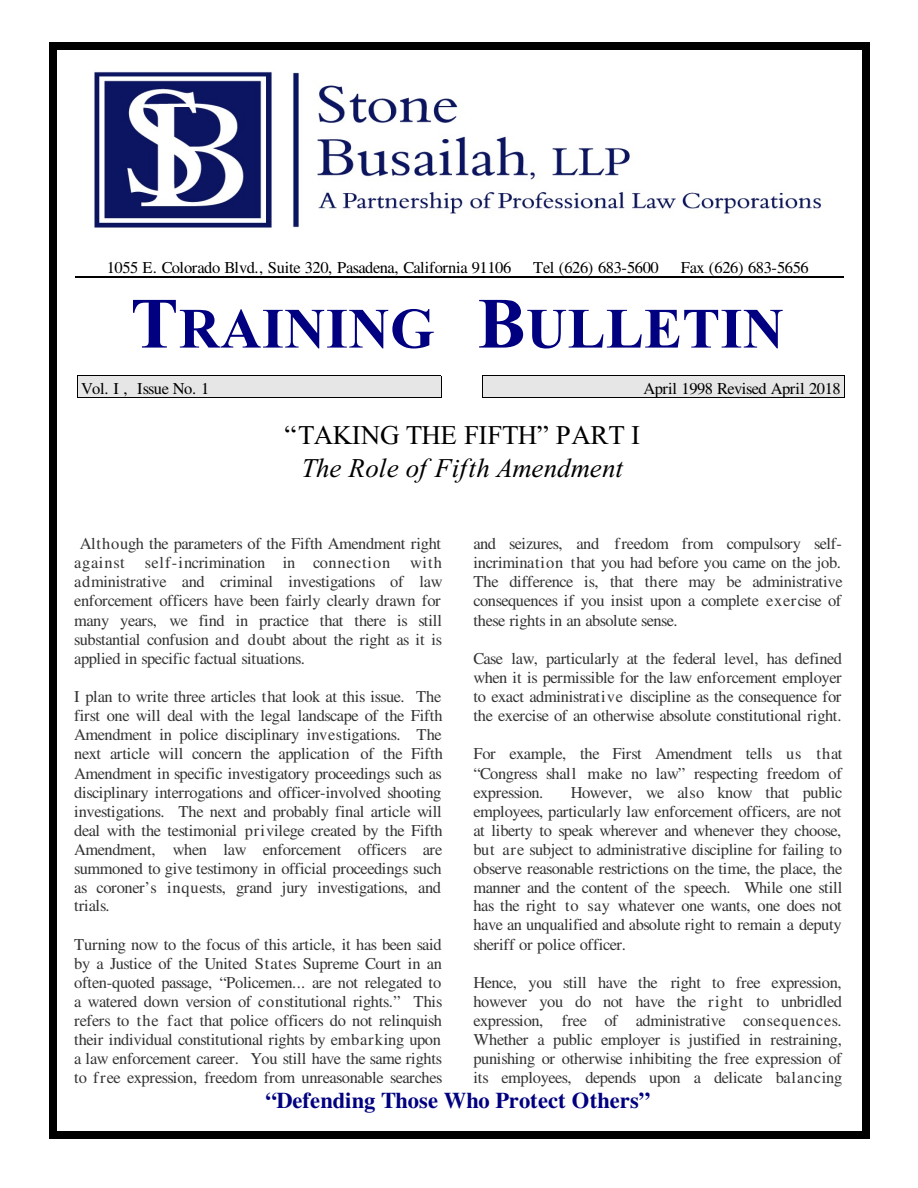
<style>
.page{position:relative;width:918px;height:1188px;background:#fff}
.page>*{position:absolute;margin:0;border:0;box-sizing:border-box;transform-origin:0 0}
.t1{font:700 57px "Times New Roman";letter-spacing:.005em;color:#000080}
.t2{font:italic 27px "Times New Roman";color:#000}
.t3{font:27px "Times New Roman";letter-spacing:-.015em;color:#000}
.t4{font:700 22.5px "Times New Roman";letter-spacing:.005em;color:#000080}
.t5{font:16.5px/19px "Times New Roman";letter-spacing:-.025em;color:#333;text-align:justify}
.t6{font:16.5px "Times New Roman";letter-spacing:-.025em;color:#000}
.s1{font-size:72px}
</style>
<div class="page">
<div style="left:50px;top:43px;width:7px;height:1096px;background:#000"></div>
<div style="left:863px;top:43px;width:7px;height:1096px;background:#000"></div>
<div style="left:50px;top:43px;width:819px;height:7px;background:#000"></div>
<div style="left:50px;top:1132px;width:819px;height:7px;background:#000"></div>
<div style="left:78px;top:376px;width:363px;height:22px;background:#e6e6e6"></div>
<div style="left:483px;top:376px;width:362px;height:22px;background:#e6e6e6"></div>
<img style="left:94px;top:71px;width:728px;height:157px">
<hr style="left:75px;top:277px;width:768px;height:1px;background:#000">
<p class="t6" style="left:107px;top:262px;width:406px">1055 E. Colorado Blvd., Suite 320, Pasadena, California 91106</p>
<p class="t6" style="left:533px;top:262px;width:127px">Tel (626) 683-5600</p>
<p class="t6" style="left:681px;top:262px;width:129px">Fax (626) 683-5656</p>
<h1 class="t1" style="left:130px;top:309px;width:655px"><span class="s1">T</span>RAINING <span class="s1">B</span>ULLETIN</h1>
<p class="t6" style="left:81px;top:382px;width:130px">Vol. I , Issue No. 1</p>
<p class="t6" style="left:644px;top:382px;width:199px">April 1998 Revised April 2018</p>
<h2 class="t3" style="left:285px;top:426px;width:357px">“TAKING THE FIFTH” PART I</h2>
<h2 class="t2" style="left:302px;top:458px;width:323px">The Role of Fifth Amendment</h2>
<p class="t5" style="left:74px;top:535px;width:370px;text-indent:6px">Although the parameters of the Fifth Amendment right against self-incrimination in connection with administrative and criminal investigations of law enforcement officers have been fairly clearly drawn for many years, we find in practice that there is still substantial confusion and doubt about the right as it is applied in specific factual situations.</p>
<p class="t5" style="left:74px;top:689px;width:370px">I plan to write three articles that look at this issue. The first one will deal with the legal landscape of the Fifth Amendment in police disciplinary investigations. The next article will concern the application of the Fifth Amendment in specific investigatory proceedings such as disciplinary interrogations and officer-involved shooting investigations. The next and probably final article will deal with the testimonial privilege created by the Fifth Amendment, when law enforcement officers are summoned to give testimony in official proceedings such as coroner’s inquests, grand jury investigations, and trials.</p>
<p class="t5" style="left:74px;top:936px;width:370px">Turning now to the focus of this article, it has been said by a Justice of the United States Supreme Court in an often-quoted passage, “Policemen... are not relegated to a watered down version of constitutional rights.” This refers to the fact that police officers do not relinquish their individual constitutional rights by embarking upon a law enforcement career. You still have the same rights to free expression, freedom from unreasonable searches</p>
<p class="t5" style="left:474px;top:535px;width:371px">and seizures, and freedom from compulsory self&shy;incrimination that you had before you came on the job.<br>The difference is, that there may be administrative consequences if you insist upon a complete exercise of these rights in an absolute sense.</p>
<p class="t5" style="left:474px;top:650px;width:370px">Case law, particularly at the federal level, has defined when it is permissible for the law enforcement employer to exact administrative discipline as the consequence for the exercise of an otherwise absolute constitutional right.</p>
<p class="t5" style="left:474px;top:746px;width:370px">For example, the First Amendment tells us that “Congress shall make no law” respecting freedom of expression.</p>
<p class="t5" style="left:474px;top:784px;width:370px;text-indent:97px">However, we also know that public employees, particularly law enforcement officers, are not at liberty to speak wherever and whenever they choose, but are subject to administrative discipline for failing to observe reasonable restrictions on the time, the place, the manner and the content of the speech. While one still has the right to say whatever one wants, one does not have an unqualified and absolute right to remain a deputy sheriff or police officer.</p>
<p class="t5" style="left:474px;top:974px;width:370px">Hence, you still have the right to free expression, however you do not have the right to unbridled expression, free of administrative consequences.<br>Whether a public employer is justified in restraining, punishing or otherwise inhibiting the free expression of its employees, depends upon a delicate balancing</p>
<h3 class="t4" style="left:265px;top:1093px;width:386px">“Defending Those Who Protect Others”</h3>
</div>
